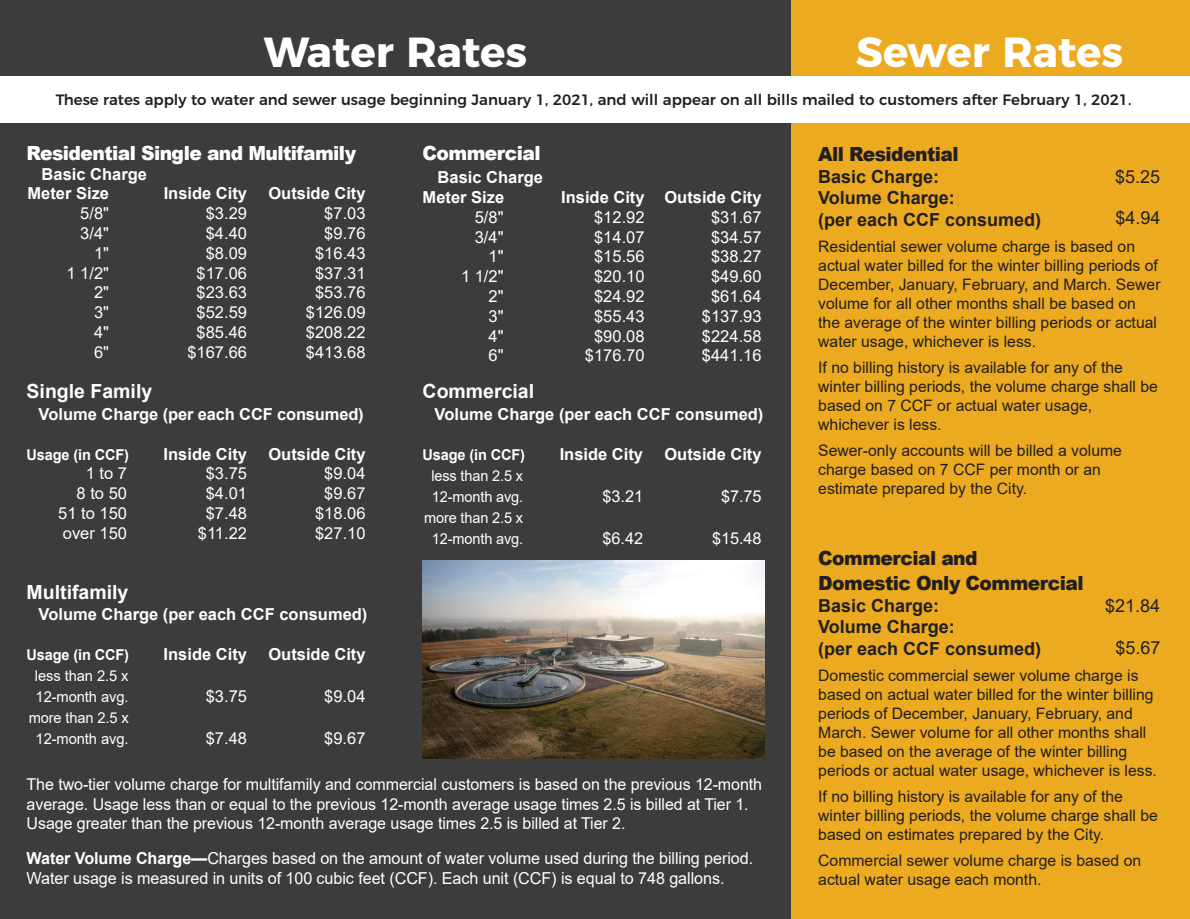
<style>
.page{position:relative;width:1190px;height:919px;background:#fff}
.page>*{position:absolute;margin:0;border:0;box-sizing:border-box;transform-origin:0 0}
.t1{font:700 42px "Montserrat";color:#fff}
.t2{font:900 19.5px/25.2px "Arial";letter-spacing:-.03em;color:#231f20;scale:.96 1}
.t3{font:900 19.5px "Arial";letter-spacing:-.03em;color:#fff;scale:.96 1}
.t4{font:700 19.5px "Arial";color:#fff}
.t5{font:700 18px/21.6px "Arial";color:#231f20}
.t6{font:18px "Arial";color:#231f20}
.t7{font:16.5px/19.8px "Arial";letter-spacing:-.005em;color:#fff}
.t8{font:700 16.5px/19.8px "Arial";color:#fff}
.t9{font:16.35px/19.6px "Arial";letter-spacing:-.005em;color:#fff}
.t10{font:15.75px/18.9px "Arial";color:#231f20}
.t11{font:500 15px "Montserrat";color:#231f20}
.t12{font:15px/21px "Arial";letter-spacing:-.01em;color:#fff}
.t13{font:700 15px "Arial";letter-spacing:-.01em;color:#fff}
.s1{font-weight:700}
</style>
<div class="page">
<div style="left:0;top:123px;width:791px;height:796px;background:#3c3c3d"></div>
<div style="left:791px;top:123px;width:399px;height:796px;background:#ebaa20"></div>
<div style="left:0;top:0;width:792px;height:76px;background:#3c3c3d"></div>
<div style="left:791px;top:0;width:399px;height:76px;background:#ebaa20"></div>
<img style="left:423px;top:561px;width:342px;height:197px">
<h1 class="t1" style="left:264px;top:18px;width:265px">Water Rates</h1>
<h1 class="t1" style="left:856px;top:18px;width:269px">Sewer Rates</h1>
<p class="t11" style="left:56px;top:88px;width:1077px">These rates apply to water and sewer usage beginning January 1, 2021, and will appear on all bills mailed to customers after February 1, 2021.</p>
<p class="t3" style="left:27px;top:139px;width:345px">Residential Single and Multifamily</p>
<p class="t8" style="left:27px;top:164px;width:121px;text-indent:14px">Basic Charge<br>Meter Size</p>
<p class="t8" style="left:164px;top:184px;width:85px">Inside City</p>
<p class="t8" style="left:268px;top:184px;width:99px">Outside City</p>
<p class="t7" style="left:80px;top:203px;width:30px">5/8"</p>
<p class="t7" style="left:206px;top:203px;width:43px">$3.29</p>
<p class="t7" style="left:324px;top:203px;width:43px">$7.03</p>
<p class="t7" style="left:80px;top:223px;width:30px">3/4"</p>
<p class="t7" style="left:206px;top:223px;width:43px">$4.40</p>
<p class="t7" style="left:324px;top:223px;width:43px">$9.76</p>
<p class="t7" style="left:94px;top:243px;width:17px">1"</p>
<p class="t7" style="left:206px;top:243px;width:43px">$8.09</p>
<p class="t7" style="left:315px;top:243px;width:52px">$16.43</p>
<p class="t7" style="left:67px;top:263px;width:44px">1 1/2"</p>
<p class="t7" style="left:197px;top:263px;width:52px">$17.06</p>
<p class="t7" style="left:315px;top:263px;width:52px">$37.31</p>
<p class="t7" style="left:94px;top:283px;width:17px">2"</p>
<p class="t7" style="left:197px;top:283px;width:52px">$23.63</p>
<p class="t7" style="left:315px;top:283px;width:52px">$53.76</p>
<p class="t7" style="left:94px;top:302px;width:17px">3"</p>
<p class="t7" style="left:197px;top:302px;width:52px">$52.59</p>
<p class="t7" style="left:306px;top:302px;width:61px">$126.09</p>
<p class="t7" style="left:94px;top:322px;width:17px">4"</p>
<p class="t7" style="left:197px;top:322px;width:52px">$85.46</p>
<p class="t7" style="left:306px;top:322px;width:61px">$208.22</p>
<p class="t7" style="left:94px;top:342px;width:17px">6"</p>
<p class="t7" style="left:187px;top:342px;width:61px">$167.66</p>
<p class="t7" style="left:306px;top:342px;width:61px">$413.68</p>
<p class="t4" style="left:27px;top:378px;width:127px">Single Family</p>
<p class="t8" style="left:39px;top:404px;width:327px">Volume Charge (per each CCF consumed)</p>
<p class="t13" style="left:27px;top:444px;width:104px">Usage (in CCF)</p>
<p class="t8" style="left:164px;top:444px;width:85px">Inside City</p>
<p class="t8" style="left:268px;top:444px;width:99px">Outside City</p>
<p class="t7" style="left:86px;top:464px;width:43px">1 to 7</p>
<p class="t7" style="left:206px;top:464px;width:43px">$3.75</p>
<p class="t7" style="left:324px;top:464px;width:43px">$9.04</p>
<p class="t7" style="left:77px;top:483px;width:52px">8 to 50</p>
<p class="t7" style="left:206px;top:483px;width:43px">$4.01</p>
<p class="t7" style="left:324px;top:483px;width:43px">$9.67</p>
<p class="t7" style="left:58px;top:503px;width:70px">51 to 150</p>
<p class="t7" style="left:206px;top:503px;width:43px">$7.48</p>
<p class="t7" style="left:315px;top:503px;width:52px">$18.06</p>
<p class="t7" style="left:63px;top:523px;width:66px">over 150</p>
<p class="t7" style="left:198px;top:523px;width:51px">$11.22</p>
<p class="t7" style="left:315px;top:523px;width:52px">$27.10</p>
<p class="t4" style="left:27px;top:578px;width:103px">Multifamily</p>
<p class="t8" style="left:39px;top:605px;width:330px">Volume Charge (per each CCF consumed)</p>
<p class="t13" style="left:27px;top:644px;width:104px">Usage (in CCF)</p>
<p class="t8" style="left:164px;top:644px;width:85px">Inside City</p>
<p class="t8" style="left:268px;top:644px;width:99px">Outside City</p>
<p class="t12" style="left:35px;top:665px;width:95px">less than 2.5 x<br>12-month avg.</p>
<p class="t7" style="left:206px;top:686px;width:43px">$3.75</p>
<p class="t7" style="left:324px;top:686px;width:43px">$9.04</p>
<p class="t12" style="left:29px;top:707px;width:102px;text-align:center">more than 2.5 x<br>12-month avg.</p>
<p class="t7" style="left:206px;top:728px;width:43px">$7.48</p>
<p class="t7" style="left:324px;top:728px;width:43px">$9.67</p>
<p class="t3" style="left:423px;top:139px;width:124px">Commercial</p>
<p class="t8" style="left:423px;top:168px;width:122px;text-indent:15px">Basic Charge<br>Meter Size</p>
<p class="t8" style="left:561px;top:187px;width:202px">Inside City Outside City</p>
<p class="t7" style="left:475px;top:207px;width:30px">5/8"</p>
<p class="t7" style="left:594px;top:207px;width:52px">$12.92</p>
<p class="t7" style="left:711px;top:207px;width:52px">$31.67</p>
<p class="t7" style="left:475px;top:227px;width:30px">3/4"</p>
<p class="t7" style="left:594px;top:227px;width:52px">$14.07</p>
<p class="t7" style="left:711px;top:227px;width:52px">$34.57</p>
<p class="t7" style="left:489px;top:247px;width:17px">1"</p>
<p class="t7" style="left:594px;top:247px;width:52px">$15.56</p>
<p class="t7" style="left:711px;top:247px;width:52px">$38.27</p>
<p class="t7" style="left:461px;top:266px;width:44px">1 1/2"</p>
<p class="t7" style="left:594px;top:266px;width:52px">$20.10</p>
<p class="t7" style="left:711px;top:266px;width:52px">$49.60</p>
<p class="t7" style="left:489px;top:286px;width:17px">2"</p>
<p class="t7" style="left:594px;top:286px;width:52px">$24.92</p>
<p class="t7" style="left:711px;top:286px;width:52px">$61.64</p>
<p class="t7" style="left:489px;top:306px;width:17px">3"</p>
<p class="t7" style="left:594px;top:306px;width:52px">$55.43</p>
<p class="t7" style="left:702px;top:306px;width:61px">$137.93</p>
<p class="t7" style="left:489px;top:326px;width:17px">4"</p>
<p class="t7" style="left:594px;top:326px;width:52px">$90.08</p>
<p class="t7" style="left:702px;top:326px;width:61px">$224.58</p>
<p class="t7" style="left:489px;top:346px;width:17px">6"</p>
<p class="t7" style="left:585px;top:346px;width:61px">$176.70</p>
<p class="t7" style="left:702px;top:346px;width:61px">$441.16</p>
<p class="t4" style="left:423px;top:378px;width:113px">Commercial</p>
<p class="t8" style="left:435px;top:404px;width:330px">Volume Charge (per each CCF consumed)</p>
<p class="t13" style="left:423px;top:444px;width:104px">Usage (in CCF)</p>
<p class="t8" style="left:560px;top:444px;width:85px">Inside City</p>
<p class="t8" style="left:664px;top:444px;width:99px">Outside City</p>
<p class="t12" style="left:431px;top:465px;width:93px">less than 2.5 x<br>12-month avg.</p>
<p class="t9" style="left:603px;top:486px;width:42px">$3.21</p>
<p class="t9" style="left:721px;top:486px;width:42px">$7.75</p>
<p class="t12" style="left:424px;top:507px;width:101px;text-align:center">more than 2.5 x<br>12-month avg.</p>
<p class="t9" style="left:603px;top:528px;width:42px">$6.42</p>
<p class="t9" style="left:712px;top:528px;width:51px">$15.48</p>
<p class="t9" style="left:27px;top:774px;width:737px">The two-tier volume charge for multifamily and commercial customers is based on the previous 12-month average. Usage less than or equal to the previous 12-month average usage times 2.5 is billed at Tier 1.<br>Usage greater than the previous 12-month average usage times 2.5 is billed at Tier 2.</p>
<p class="t7" style="left:27px;top:848px;width:728px"><span class="s1">Water Volume Charge—</span>Charges based on the amount of water volume used during the billing period.<br>Water usage is measured in units of 100 cubic feet (CCF). Each unit (CCF) is equal to 748 gallons.</p>
<p class="t2" style="left:818px;top:141px;width:148px">All Residential</p>
<p class="t5" style="left:818px;top:166px;width:123px">Basic Charge:</p>
<p class="t6" style="left:1115px;top:164px;width:47px">$5.25</p>
<p class="t5" style="left:818px;top:187px;width:225px">Volume Charge:<br>(per each CCF consumed)</p>
<p class="t10" style="left:818px;top:237px;width:344px">Residential sewer volume charge is based on actual water billed for the winter billing periods of December, January, February, and March. Sewer volume for all other months shall be based on the average of the winter billing periods or actual water usage, whichever is less.</p>
<p class="t10" style="left:818px;top:358px;width:341px">If no billing history is available for any of the winter billing periods, the volume charge shall be based on 7 CCF or actual water usage, whichever is less.</p>
<p class="t10" style="left:818px;top:441px;width:305px">Sewer-only accounts will be billed a volume charge based on 7 CCF per month or an estimate prepared by the City.</p>
<p class="t6" style="left:1116px;top:205px;width:47px">$4.94</p>
<p class="t2" style="left:818px;top:545px;width:278px">Commercial and<br>Domestic Only Commercial</p>
<p class="t5" style="left:818px;top:595px;width:123px">Basic Charge:</p>
<p class="t6" style="left:1105px;top:593px;width:57px">$21.84</p>
<p class="t5" style="left:818px;top:616px;width:225px">Volume Charge:<br>(per each CCF consumed)</p>
<p class="t10" style="left:818px;top:666px;width:340px">Domestic commercial sewer volume charge is based on actual water billed for the winter billing periods of December, January, February, and March. Sewer volume for all other months shall be based on the average of the winter billing periods or actual water usage, whichever is less.</p>
<p class="t10" style="left:818px;top:787px;width:341px">If no billing history is available for any of the winter billing periods, the volume charge shall be based on estimates prepared by the City.</p>
<p class="t10" style="left:818px;top:851px;width:324px">Commercial sewer volume charge is based on actual water usage each month.</p>
<p class="t6" style="left:1116px;top:636px;width:47px">$5.67</p>
</div>
